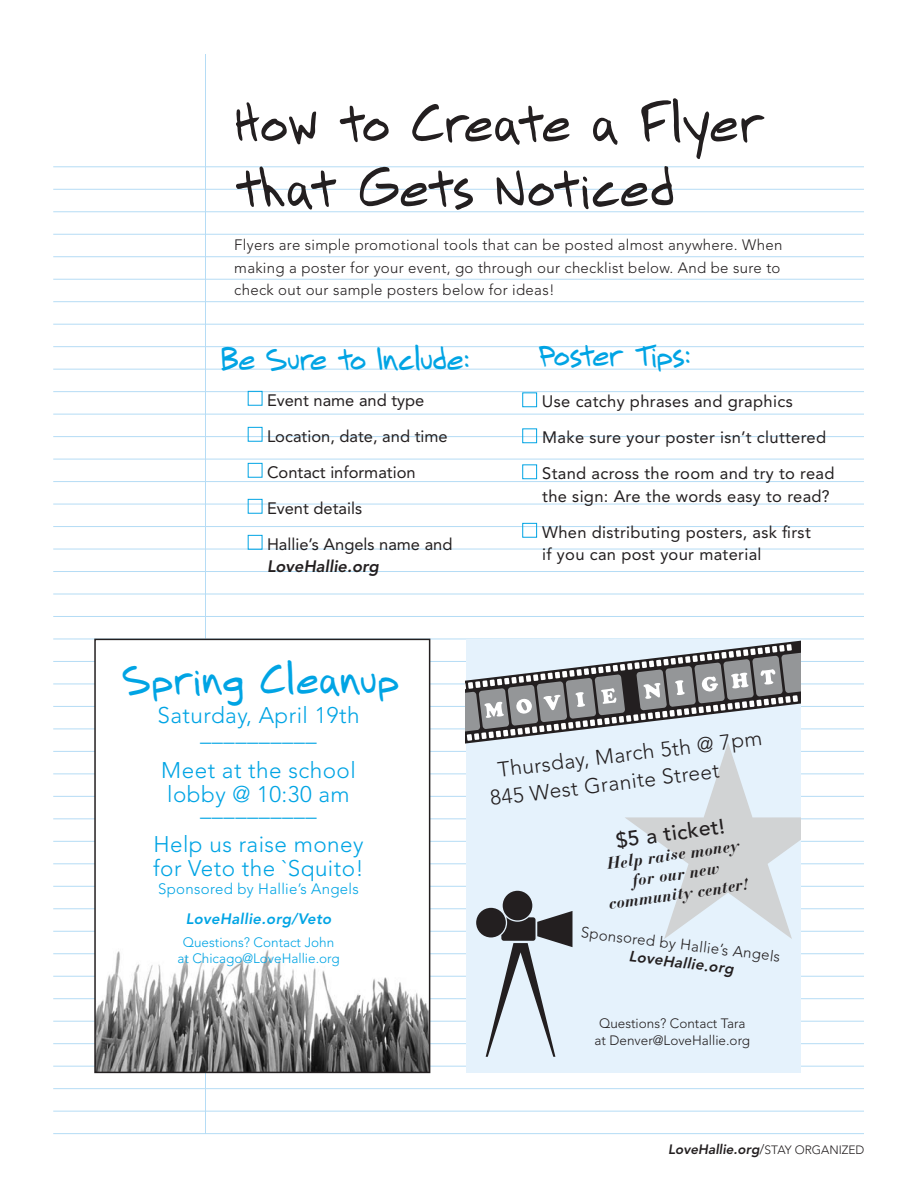
<style>
.page{position:relative;width:918px;height:1188px;background:#fff}
.page>*{position:absolute;margin:0;border:0;box-sizing:border-box;transform-origin:0 0}
.t1{font:54px/64.8px "Printhouse";letter-spacing:-.025em;color:#231f20}
.t2{font:42px "Printhouse";color:#00a4e4}
.t3{font:31.5px "Printhouse";letter-spacing:-.03em;color:#00a4e4}
.t4{font:31.5px "Printhouse";letter-spacing:-.06em;color:#00a4e4}
.t5{font:300 22.5px/18px "Avenir";letter-spacing:.02em;color:#00a4e4;text-align:center}
.t6{font:300 21px "Avenir";color:#231f20}
.t7{font:500 21px "Avenir";color:#231f20}
.t8{font:16.5px/36px "Avenir";letter-spacing:.02em;color:#231f20}
.t9{font:italic 700 16.5px/19.8px "Bauer Bodoni";color:#231f20;text-align:center}
.t10{font:italic 800 16.5px "Avenir";color:#231f20}
.t11{font:300 15px/22.5px "Avenir";letter-spacing:.02em;color:#231f20}
.t12{font:300 15px "Avenir";letter-spacing:.02em;color:#00a4e4}
.t13{font:italic 800 15px "Avenir";letter-spacing:.02em;color:#00a4e4}
.t14{font:italic 800 15px "Avenir";color:#231f20}
.t15{font:300 13.5px/16.2px "Avenir";color:#00a4e4;text-align:center}
.t16{font:300 13.5px/16.2px "Avenir";color:#231f20;text-align:center}
.t17{font:italic 800 13.5px "Avenir";color:#231f20}
.s1{font-weight:300;font-style:normal}
.s2{font-weight:300;font-style:normal;font-size:12px}
</style>
<div class="page">
<hr style="left:53px;top:1133px;width:811px;height:1px;background:#b5dcf5">
<hr style="left:53px;top:1111px;width:811px;height:1px;background:#b5dcf5">
<hr style="left:53px;top:1088px;width:811px;height:1px;background:#b5dcf5">
<hr style="left:53px;top:1066px;width:811px;height:1px;background:#b5dcf5">
<hr style="left:53px;top:1043px;width:811px;height:1px;background:#b5dcf5">
<hr style="left:53px;top:1021px;width:811px;height:1px;background:#b5dcf5">
<hr style="left:53px;top:998px;width:811px;height:1px;background:#b5dcf5">
<hr style="left:53px;top:976px;width:811px;height:1px;background:#b5dcf5">
<hr style="left:53px;top:953px;width:811px;height:1px;background:#b5dcf5">
<hr style="left:53px;top:931px;width:811px;height:1px;background:#b5dcf5">
<hr style="left:53px;top:908px;width:811px;height:1px;background:#b5dcf5">
<hr style="left:53px;top:886px;width:811px;height:1px;background:#b5dcf5">
<hr style="left:53px;top:863px;width:811px;height:1px;background:#b5dcf5">
<hr style="left:53px;top:841px;width:811px;height:1px;background:#b5dcf5">
<hr style="left:53px;top:818px;width:811px;height:1px;background:#b5dcf5">
<hr style="left:53px;top:796px;width:811px;height:1px;background:#b5dcf5">
<hr style="left:53px;top:774px;width:811px;height:1px;background:#b5dcf5">
<hr style="left:53px;top:751px;width:811px;height:1px;background:#b5dcf5">
<hr style="left:53px;top:729px;width:811px;height:1px;background:#b5dcf5">
<hr style="left:53px;top:706px;width:811px;height:1px;background:#b5dcf5">
<hr style="left:53px;top:684px;width:811px;height:1px;background:#b5dcf5">
<hr style="left:53px;top:661px;width:811px;height:1px;background:#b5dcf5">
<hr style="left:53px;top:639px;width:811px;height:1px;background:#b5dcf5">
<hr style="left:53px;top:616px;width:811px;height:1px;background:#b5dcf5">
<hr style="left:53px;top:594px;width:811px;height:1px;background:#b5dcf5">
<hr style="left:53px;top:571px;width:811px;height:1px;background:#b5dcf5">
<hr style="left:53px;top:549px;width:811px;height:1px;background:#b5dcf5">
<hr style="left:53px;top:526px;width:811px;height:1px;background:#b5dcf5">
<hr style="left:53px;top:504px;width:811px;height:1px;background:#b5dcf5">
<hr style="left:53px;top:481px;width:811px;height:1px;background:#b5dcf5">
<hr style="left:53px;top:459px;width:811px;height:1px;background:#b5dcf5">
<hr style="left:53px;top:436px;width:811px;height:1px;background:#b5dcf5">
<hr style="left:53px;top:414px;width:811px;height:1px;background:#b5dcf5">
<hr style="left:53px;top:391px;width:811px;height:1px;background:#b5dcf5">
<hr style="left:53px;top:369px;width:811px;height:1px;background:#b5dcf5">
<hr style="left:53px;top:346px;width:811px;height:1px;background:#b5dcf5">
<hr style="left:53px;top:324px;width:811px;height:1px;background:#b5dcf5">
<hr style="left:53px;top:301px;width:811px;height:1px;background:#b5dcf5">
<hr style="left:53px;top:279px;width:811px;height:1px;background:#b5dcf5">
<hr style="left:53px;top:256px;width:811px;height:1px;background:#b5dcf5">
<hr style="left:53px;top:234px;width:811px;height:1px;background:#b5dcf5">
<hr style="left:53px;top:211px;width:811px;height:1px;background:#b5dcf5">
<hr style="left:53px;top:189px;width:811px;height:1px;background:#b5dcf5">
<hr style="left:53px;top:166px;width:811px;height:1px;background:#b5dcf5">
<hr style="left:205px;top:54px;width:1px;height:1080px;background:#b5dcf5">
<div style="left:466px;top:639px;width:335px;height:433px;background:#e5f2fc"></div>
<svg style="left:466px;top:640px;width:335px;height:417px"></svg>
<div style="left:248px;top:391px;width:14px;height:15px;border:1px solid #00a4e4"></div>
<div style="left:248px;top:427px;width:14px;height:15px;border:1px solid #00a4e4"></div>
<div style="left:248px;top:463px;width:14px;height:15px;border:1px solid #00a4e4"></div>
<div style="left:248px;top:499px;width:14px;height:15px;border:1px solid #00a4e4"></div>
<div style="left:248px;top:535px;width:14px;height:15px;border:1px solid #00a4e4"></div>
<div style="left:522px;top:392px;width:15px;height:15px;border:1px solid #00a4e4"></div>
<div style="left:522px;top:428px;width:15px;height:15px;border:1px solid #00a4e4"></div>
<div style="left:522px;top:464px;width:15px;height:15px;border:1px solid #00a4e4"></div>
<div style="left:522px;top:523px;width:15px;height:15px;border:1px solid #00a4e4"></div>
<div style="left:95px;top:639px;width:335px;height:433px;background:#fff"></div>
<img style="left:97px;top:950px;width:330px;height:120px">
<div style="left:94px;top:639px;width:336px;height:434px;border:2px solid #231f20"></div>
<h1 class="t1" style="left:234px;top:89px;width:533px">How to Create a Flyer that Gets Noticed</h1>
<p class="t11" style="left:234px;top:234px;width:550px">Flyers are simple promotional tools that can be posted almost anywhere. When making a poster for your event, go through our checklist below. And be sure to check out our sample posters below for ideas!</p>
<h3 class="t3" style="left:221px;top:336px;width:250px">Be Sure to Include:</h3>
<p class="t8" style="left:267px;top:382px;width:187px">Event name and type<br>Location, date, and time<br>Contact information<br>Event details<br>Hallie’s Angels name and</p>
<p class="t10" style="left:267px;top:557px;width:113px">LoveHallie.org</p>
<h3 class="t4" style="left:538px;top:332px;width:154px">Poster Tips:</h3>
<p class="t8" style="left:542px;top:384px;width:294px">Use catchy phrases and graphics<br>M ake sure your poster isn’t cluttered<br>Stand across the room and try to read</p>
<p class="t8" style="left:542px;top:478px;width:289px">the sign: Are the words easy to read?<br>When distributing posters, ask first</p>
<p class="t8" style="left:542px;top:537px;width:221px">if you can post your material</p>
<h2 class="t2" style="left:121px;top:649px;width:280px">Spring Cleanup</h2>
<h3 class="t5" style="left:158px;top:707px;width:204px">Saturday, April 19th __________</h3>
<h3 class="t5" style="left:161px;top:758px;width:196px;line-height:24px;text-align:left">Meet at the school lobby @ 10:30 am</h3>
<h3 class="t5" style="left:153px;top:790px;width:212px;line-height:36.8px">__________<br>Help us raise money</h3>
<h3 class="t5" style="left:153px;top:860px;width:212px">for Veto the `Squito!</h3>
<p class="t12" style="left:158px;top:880px;width:202px">Sponsored by Hallie’s Angels</p>
<p class="t13" style="left:186px;top:910px;width:147px">LoveHallie.org/Veto</p>
<p class="t15" style="left:177px;top:934px;width:164px">Questions? Contact John at Chicago@LoveHallie.org</p>
<p class="t6" style="left:496px;top:758px;width:268px;rotate:-7deg">Thursday, March 5th @ 7pm</p>
<p class="t6" style="left:489px;top:786px;width:232px;rotate:-7deg">845 West Granite Street</p>
<p class="t7" style="left:614px;top:829px;width:111px;rotate:-8deg">$5 a ticket!</p>
<p class="t9" style="left:602px;top:855px;width:142px;rotate:-8deg">Help raise money for our new community center!</p>
<p class="t11" style="left:582px;top:921px;width:202px;rotate:7deg">Sponsored by Hallie’s Angels</p>
<p class="t14" style="left:630px;top:947px;width:107px;rotate:7deg">LoveHallie.org</p>
<p class="t16" style="left:595px;top:1016px;width:157px">Questions? Contact Tara at Denver@LoveHallie.org</p>
<p class="t17" style="left:668px;top:1141px;width:198px">LoveHallie.org<span class="s1">/</span><span class="s2">STAY Orga nized</span></p>
</div>
